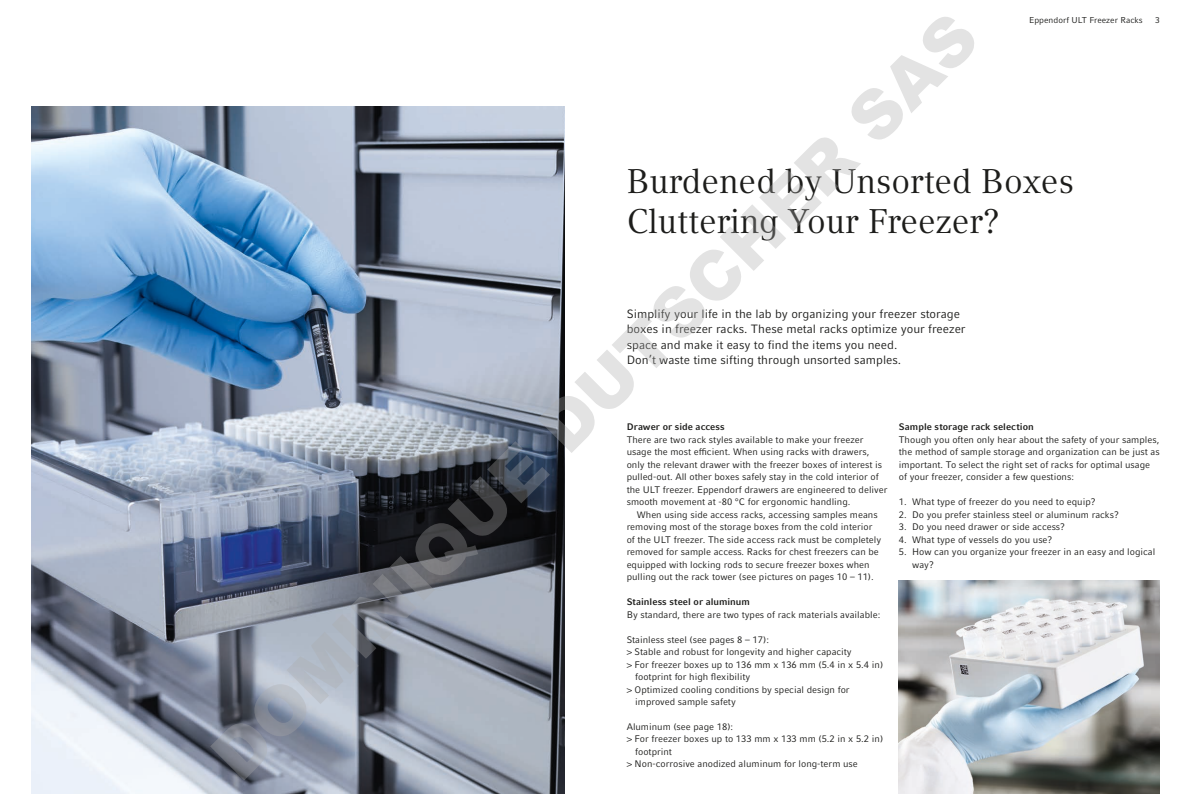
<style>
.page{position:relative;width:1191px;height:794px;background:#fff}
.page>*{position:absolute;margin:0;border:0;box-sizing:border-box;transform-origin:0 0}
.t1{font:900 67.2px "Arial";color:rgb(171 171 171/.33)}
.t2{font:34px/40px "Compatil Textfor Eppendorf";color:#1d1d1b}
.t3{font:12px/15.3px "Compatil Factfor Eppendorf";color:#1d1d1b}
.t4{font:9.5px/12.5px "Compatil Factfor Eppendorf";color:#1d1d1b}
.t5{font:700 9.5px "Compatil Factfor Eppendorf";letter-spacing:.005em;color:#1d1d1b}
.t6{font:8.5px "Compatil Factfor Eppendorf";color:#1d1d1b}
</style>
<div class="page">
<img style="left:31px;top:106px;width:533px;height:688px">
<img style="left:899px;top:580px;width:260px;height:214px">
<h1 class="t1" style="left:189px;top:732px;width:1050px;rotate:-45deg">DOMINIQUE DUTSCHER SAS</h1>
<p class="t6" style="left:1029px;top:15px;width:115px">Eppendorf ULT Freezer Racks</p>
<p class="t6" style="left:1155px;top:15px;width:6px">3</p>
<h2 class="t2" style="left:626px;top:162px;width:449px">Burdened by Unsorted Boxes<br>Cluttering Your Freezer?</h2>
<p class="t3" style="left:626px;top:306px;width:340px">Simplify your life in the lab by organizing your freezer storage boxes in freezer racks. These metal racks optimize your freezer space and make it easy to find the items you need.<br>Don’t waste time sifting through unsorted samples.</p>
<p class="t5" style="left:626px;top:421px;width:100px">Drawer or side access</p>
<p class="t4" style="left:626px;top:433px;width:262px">There are two rack styles available to make your freezer usage the most efficient. When using racks with drawers, only the relevant drawer with the freezer boxes of interest is pulled-out. All other boxes safely stay in the cold interior of the ULT freezer. Eppendorf drawers are engineered to deliver smooth movement at -80 °C for ergonomic handling.</p>
<p class="t4" style="left:626px;top:508px;width:256px;text-indent:10px">When using side access racks, accessing samples means removing most of the storage boxes from the cold interior of the ULT freezer. The side access rack must be completely removed for sample access. Racks for chest freezers can be equipped with locking rods to secure freezer boxes when pulling out the rack tower (see pictures on pages 10 – 11).</p>
<p class="t5" style="left:626px;top:596px;width:125px">Stainless steel or aluminum</p>
<p class="t4" style="left:626px;top:608px;width:255px">By standard, there are two types of rack materials available:</p>
<p class="t4" style="left:626px;top:633px;width:144px">Stainless steel (see pages 8 – 17):</p>
<p class="t4" style="left:626px;top:645px;width:226px">&gt; Stable and robust for longevity and higher capacity</p>
<p class="t4" style="left:626px;top:658px;width:258px">&gt; For freezer boxes up to 136 mm x 136 mm (5.4 in x 5.4 in)</p>
<p class="t4" style="left:635px;top:670px;width:117px">footprint for high flexibility</p>
<p class="t4" style="left:626px;top:683px;width:224px">&gt; Optimized cooling conditions by special design for</p>
<p class="t4" style="left:635px;top:695px;width:102px">improved sample safety</p>
<p class="t4" style="left:626px;top:720px;width:108px">Aluminum (see page 18):</p>
<p class="t4" style="left:626px;top:733px;width:258px">&gt; For freezer boxes up to 133 mm x 133 mm (5.2 in x 5.2 in)</p>
<p class="t4" style="left:635px;top:745px;width:38px">footprint</p>
<p class="t4" style="left:626px;top:758px;width:233px">&gt; Non-corrosive anodized aluminum for long-term use</p>
<p class="t5" style="left:899px;top:421px;width:136px">Sample storage rack selection</p>
<p class="t4" style="left:899px;top:433px;width:262px">Though you often only hear about the safety of your samples, the method of sample storage and organization can be just as important. To select the right set of racks for optimal usage of your freezer, consider a few questions:</p>
<p class="t4" style="left:899px;top:496px;width:198px">1. What type of freezer do you need to equip?</p>
<p class="t4" style="left:899px;top:508px;width:222px">2. Do you prefer stainless steel or aluminum racks?</p>
<p class="t4" style="left:899px;top:521px;width:168px">3. Do you need drawer or side access?</p>
<p class="t4" style="left:899px;top:533px;width:155px">4. What type of vessels do you use?</p>
<p class="t4" style="left:912px;top:546px;width:245px;text-indent:-13px">5. How can you organize your freezer in an easy and logical way?</p>
</div>
